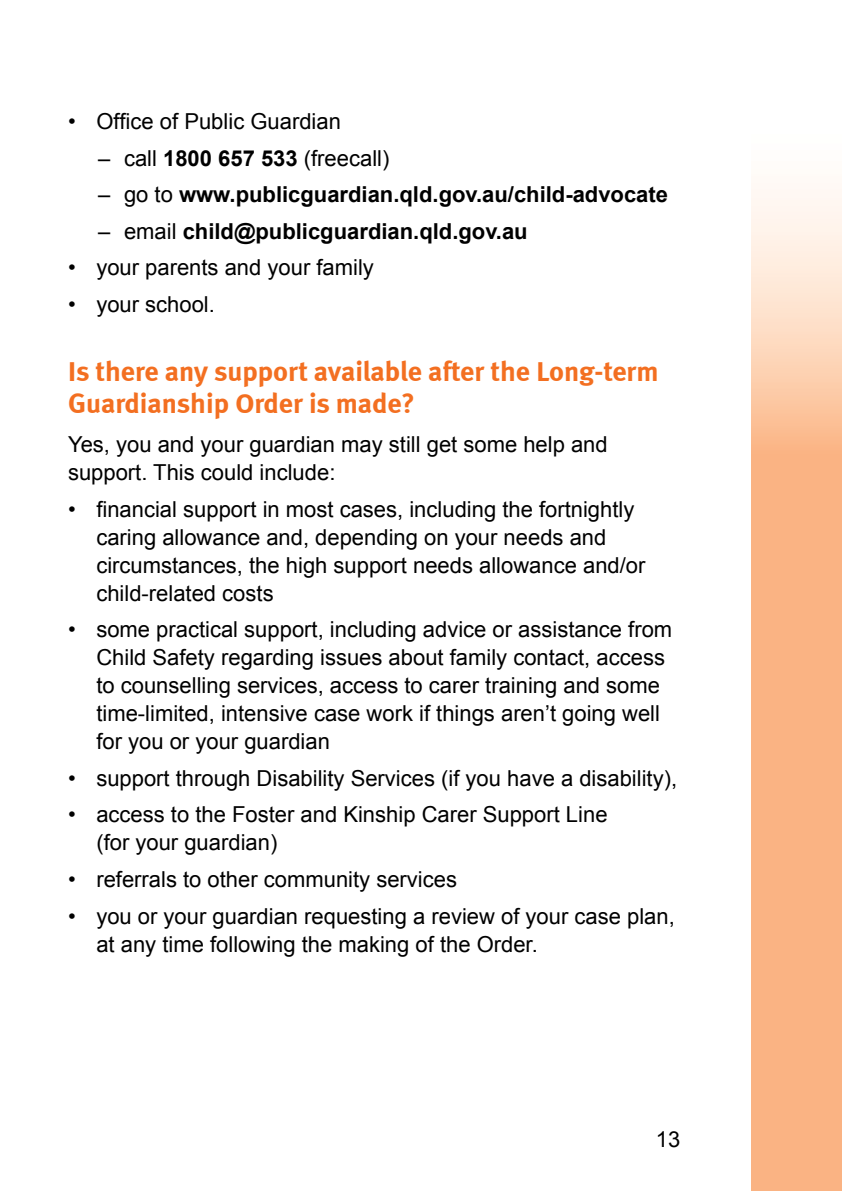
<style>
.page{position:relative;width:842px;height:1191px;background:#fff}
.page>*{position:absolute;margin:0;border:0;box-sizing:border-box;transform-origin:0 0}
.t1{font:28px/32px "Meta Bold LF";color:#f36f21}
.t2{font:22px/28px "Arial";color:#000}
.t3{font:700 22px "Arial";color:#000}
.s1{font-weight:700}
.s2{font-weight:400}
</style>
<div class="page">
<p class="t2" style="left:68px;top:108px;width:274px">• Office of Public Guardian</p>
<p class="t2" style="left:98px;top:144px;width:293px">– call <span class="s1">1800 657 533</span> (freecall)</p>
<p class="t3" style="left:98px;top:180px;width:571px"><span class="s2">– go to</span> www.publicguardian.qld.gov.au/child-advocate</p>
<p class="t3" style="left:98px;top:216px;width:431px"><span class="s2">– email</span> child@publicguardian.qld.gov.au</p>
<p class="t2" style="left:68px;top:254px;width:307px">• your parents and your family</p>
<p class="t2" style="left:68px;top:290px;width:148px">• your school.</p>
<p class="t1" style="left:68px;top:355px;width:592px">Is there any support available after the Long-term<br>Guardianship Order is made?</p>
<p class="t2" style="left:68px;top:431px;width:541px">Yes, you and your guardian may still get some help and support. This could include:</p>
<p class="t2" style="left:96px;top:495px;width:551px;text-indent:-28px">• financial support in most cases, including the fortnightly caring allowance and, depending on your needs and circumstances, the high support needs allowance and/or child-related costs</p>
<p class="t2" style="left:96px;top:616px;width:577px;text-indent:-28px">• some practical support, including advice or assistance from Child Safety regarding issues about family contact, access to counselling services, access to carer training and some time-limited, intensive case work if things aren’t going well for you or your guardian</p>
<p class="t2" style="left:68px;top:764px;width:611px">• support through Disability Services (if you have a disability),</p>
<p class="t2" style="left:96px;top:801px;width:513px;text-indent:-28px">• access to the Foster and Kinship Carer Support Line (for your guardian)</p>
<p class="t2" style="left:68px;top:865px;width:390px">• referrals to other community services</p>
<p class="t2" style="left:96px;top:902px;width:580px;text-indent:-28px">• you or your guardian requesting a review of your case plan, at any time following the making of the Order.</p>
<p class="t2" style="left:656px;top:1125px;width:26px">13</p>
</div>
